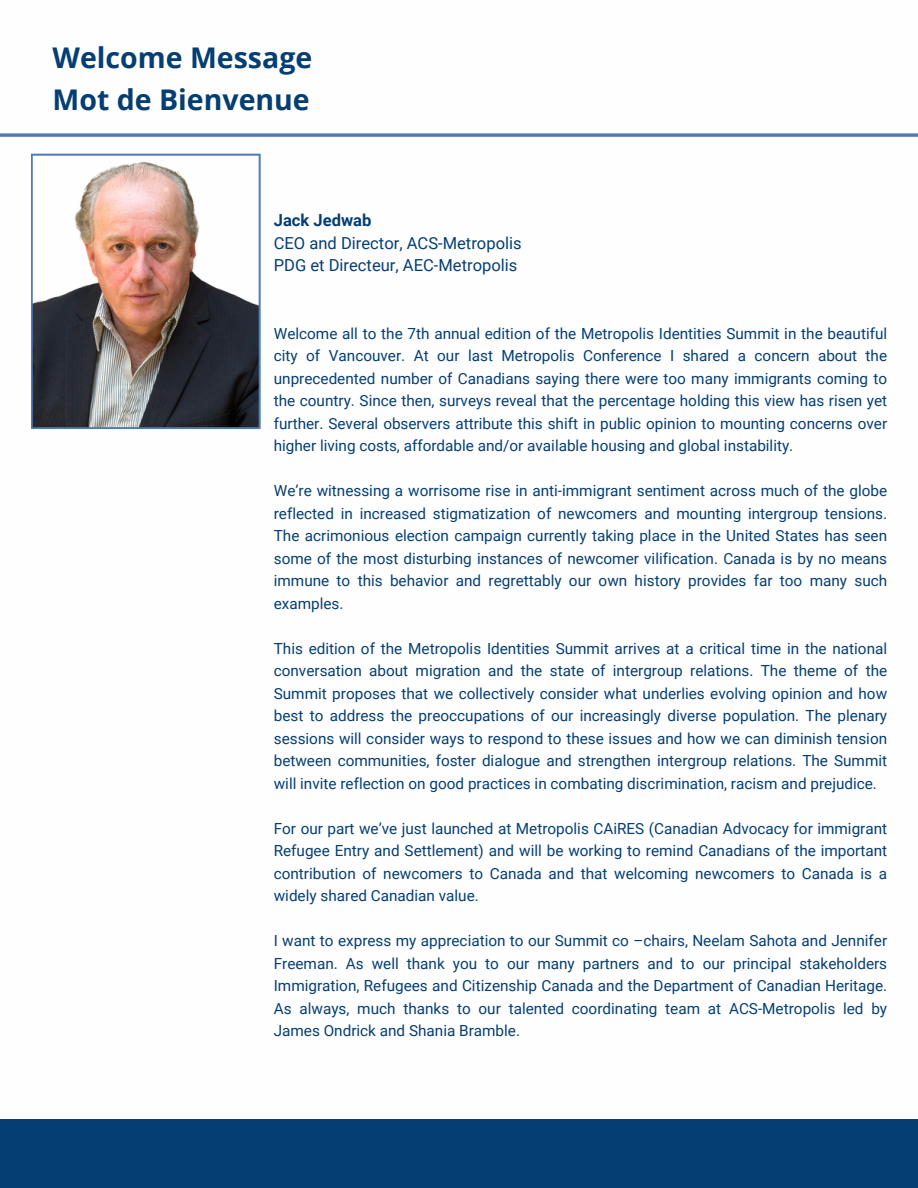
<style>
.page{position:relative;width:918px;height:1188px;background:#fff}
.page>*{position:absolute;margin:0;border:0;box-sizing:border-box;transform-origin:0 0}
.t1{font:700 28.5px/41.7px "Open Sans";color:#053e72}
.t2{font:16.5px "Roboto";color:#053e72}
.t3{font:700 16.5px "Roboto";color:#053e72}
.t4{font:15.3px/22.5px "Roboto";color:#053e72;text-align:justify}
</style>
<div class="page">
<svg style="left:0;top:133px;width:918px;height:4px;background:#688ec4"></svg>
<img style="left:31px;top:154px;width:229px;height:275px">
<div style="left:0;top:1119px;width:918px;height:69px;background:#053e72"></div>
<h1 class="t1" style="left:53px;top:36px;width:261px">Welcome Message<br>Mot de Bienvenue</h1>
<p class="t3" style="left:274px;top:211px;width:99px">Jack Jedwab</p>
<p class="t2" style="left:274px;top:233px;width:249px">CEO and Director, ACS-Metropolis</p>
<p class="t2" style="left:274px;top:256px;width:245px">PDG et Directeur, AEC-Metropolis</p>
<p class="t4" style="left:274px;top:322px;width:615px">Welcome all to the 7th annual edition of the Metropolis Identities Summit in the beautiful city of Vancouver. At our last Metropolis Conference I shared a concern about the unprecedented number of Canadians saying there were too many immigrants coming to the country. Since then, surveys reveal that the percentage holding this view has risen yet further. Several observers attribute this shift in public opinion to mounting concerns over higher living costs, affordable and/or available housing and global instability.</p>
<p class="t4" style="left:274px;top:480px;width:615px">We’re witnessing a worrisome rise in anti-immigrant sentiment across much of the globe reflected in increased stigmatization of newcomers and mounting intergroup tensions.<br>The acrimonious election campaign currently taking place in the United States has seen some of the most disturbing instances of newcomer vilification. Canada is by no means immune to this behavior and regrettably our own history provides far too many such examples.</p>
<p class="t4" style="left:274px;top:637px;width:615px">This edition of the Metropolis Identities Summit arrives at a critical time in the national conversation about migration and the state of intergroup relations. The theme of the Summit proposes that we collectively consider what underlies evolving opinion and how best to address the preoccupations of our increasingly diverse population. The plenary sessions will consider ways to respond to these issues and how we can diminish tension between communities, foster dialogue and strengthen intergroup relations. The Summit will invite reflection on good practices in combating discrimination, racism and prejudice.</p>
<p class="t4" style="left:274px;top:817px;width:615px">For our part we’ve just launched at Metropolis CAiRES (Canadian Advocacy for immigrant Refugee Entry and Settlement) and will be working to remind Canadians of the important contribution of newcomers to Canada and that welcoming newcomers to Canada is a widely shared Canadian value.</p>
<p class="t4" style="left:274px;top:930px;width:615px">I want to express my appreciation to our Summit co –chairs, Neelam Sahota and Jennifer Freeman. As well thank you to our many partners and to our principal stakeholders Immigration, Refugees and Citizenship Canada and the Department of Canadian Heritage.<br>As always, much thanks to our talented coordinating team at ACS-Metropolis led by James Ondrick and Shania Bramble.</p>
</div>
